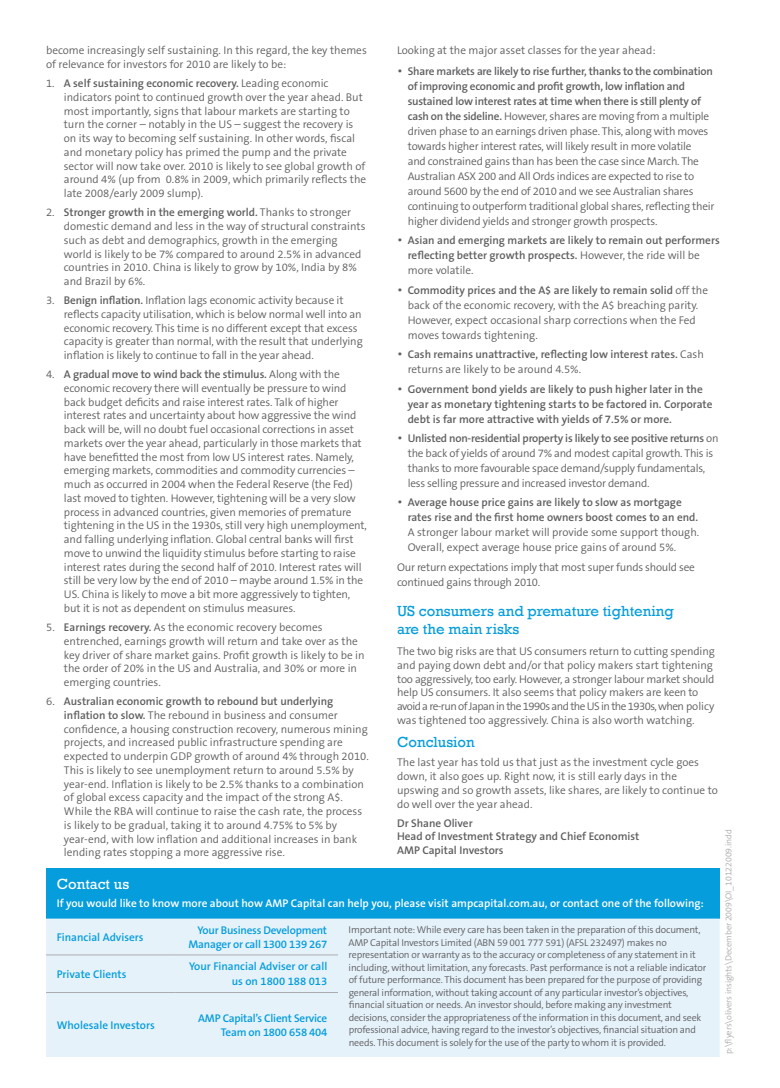
<style>
.page{position:relative;width:780px;height:1088px;background:#fff}
.page>*{position:absolute;margin:0;border:0;box-sizing:border-box;transform-origin:0 0}
.t1{font:15px/18px "Rockwell";color:#069ddc}
.t2{font:15px "Rockwell";color:#fff}
.t3{font:300 11.25px/13.8px "The Sans B4";letter-spacing:-.01em;color:#5f5f62}
.t4{font:600 11.25px/15px "The Sans B6";color:#5f5f62}
.t5{font:600 11.25px/15px "The Sans B6";letter-spacing:-.02em;color:#5f5f62}
.t6{font:600 11.25px/13.8px "The Sans B6";letter-spacing:-.015em;color:#069ddc;text-align:right}
.t7{font:600 11.25px "The Sans B6";color:#fff}
.t8{font:300 10px/12.5px "The Sans B4";letter-spacing:-.02em;color:#5f5f62}
.t9{font:300 8.75px "The Sans B4";letter-spacing:-.01em;color:#abacb0}
.s1{font-family:"The Sans B4";font-weight:300}
.s2{font-family:"The Sans B6";font-weight:600}
.s3{font-family:"The Sans B4";font-weight:300;font-size:13.75px}
</style>
<div class="page">
<div style="left:46px;top:868px;width:673px;height:50px;background:#069ddc"></div>
<div style="left:46px;top:918px;width:673px;height:139px;background:#e6f2fa"></div>
<hr style="left:46px;top:954px;width:129px;height:1px;background:#abacb0">
<hr style="left:175px;top:954px;width:163px;height:1px;background:#abacb0">
<hr style="left:46px;top:992px;width:129px;height:1px;background:#abacb0">
<hr style="left:175px;top:992px;width:163px;height:1px;background:#abacb0">
<p class="t3" style="left:46px;top:44px;width:322px">become increasingly self sustaining. In this regard, the key themes of relevance for investors for 2010 are likely to be:</p>
<p class="t4" style="left:46px;top:76px;width:284px"><span class="s1">1.</span> A self sustaining economic recovery. <span class="s1">Leading economic</span></p>
<p class="t3" style="left:64px;top:91px;width:304px">indicators point to continued growth over the year ahead. But most importantly, signs that labour markets are starting to turn the corner – notably in the US – suggest the recovery is on its way to becoming self sustaining. In other words, fiscal and monetary policy has primed the pump and the private sector will now take over. 2010 is likely to see global growth of around 4% (up from 0.8% in 2009, which primarily reflects the late 2008/early 2009 slump).</p>
<p class="t4" style="left:46px;top:205px;width:306px"><span class="s1">2.</span> Stronger growth in the emerging world. <span class="s1">Thanks to stronger</span></p>
<p class="t3" style="left:64px;top:220px;width:303px">domestic demand and less in the way of structural constraints such as debt and demographics, growth in the emerging world is likely to be 7% compared to around 2.5% in advanced countries in 2010. China is likely to grow by 10%, India by 8% and Brazil by 6%.</p>
<p class="t3" style="left:64px;top:294px;width:300px;text-indent:-18px">3. <span class="s2">Benign inflation.</span> Inflation lags economic activity because it reflects capacity utilisation, which is below normal well into an economic recovery. This time is no different except that excess capacity is greater than normal, with the result that underlying inflation is likely to continue to fall in the year ahead.</p>
<p class="t4" style="left:46px;top:367px;width:295px"><span class="s1">4.</span> A gradual move to wind back the stimulus. <span class="s1">Along with the</span></p>
<p class="t3" style="left:64px;top:382px;width:304px">economic recovery there will eventually be pressure to wind back budget deficits and raise interest rates. Talk of higher interest rates and uncertainty about how aggressive the wind back will be, will no doubt fuel occasional corrections in asset markets over the year ahead, particularly in those markets that have benefitted the most from low US interest rates. Namely, emerging markets, commodities and commodity currencies – much as occurred in 2004 when the Federal Reserve (the Fed) last moved to tighten. However, tightening will be a very slow process in advanced countries, given memories of premature tightening in the US in the 1930s, still very high unemployment, and falling underlying inflation. Global central banks will first move to unwind the liquidity stimulus before starting to raise interest rates during the second half of 2010. Interest rates will still be very low by the end of 2010 – maybe around 1.5% in the US. China is likely to move a bit more aggressively to tighten, but it is not as dependent on stimulus measures.</p>
<p class="t3" style="left:64px;top:621px;width:302px;text-indent:-18px">5. <span class="s2">Earnings recovery.</span> As the economic recovery becomes entrenched, earnings growth will return and take over as the key driver of share market gains. Profit growth is likely to be in the order of 20% in the US and Australia, and 30% or more in emerging countries.</p>
<p class="t4" style="left:46px;top:694px;width:288px"><span class="s1">6.</span> Australian economic growth to rebound but underlying</p>
<p class="t3" style="left:64px;top:708px;width:306px"><span class="s2">inflation to slow.</span> The rebound in business and consumer confidence, a housing construction recovery, numerous mining projects, and increased public infrastructure spending are expected to underpin GDP growth of around 4% through 2010.<br>This is likely to see unemployment return to around 5.5% by year-end. Inflation is likely to be 2.5% thanks to a combination of global excess capacity and the impact of the strong A$.<br>While the RBA will continue to raise the cash rate, the process is likely to be gradual, taking it to around 4.75% to 5% by year-end, with low inflation and additional increases in bank lending rates stopping a more aggressive rise.</p>
<p class="t3" style="left:397px;top:44px;width:260px">Looking at the major asset classes for the year ahead:</p>
<p class="t5" style="left:407px;top:64px;width:306px;text-indent:-11px"><span class="s3">•</span> Share markets are likely to rise further, thanks to the combination of improving economic and profit growth, low inflation and sustained low interest rates at time when there is still plenty of</p>
<p class="t3" style="left:407px;top:109px;width:308px;line-height:15px"><span class="s2">cash on the sideline.</span> However, shares are moving from a multiple driven phase to an earnings driven phase. This, along with moves towards higher interest rates, will likely result in more volatile<br>and constrained gains than has been the case since March. The Australian ASX 200 and All Ords indices are expected to rise to around 5600 by the end of 2010 and we see Australian shares continuing to outperform traditional global shares, reflecting their higher dividend yields and stronger growth prospects.</p>
<p class="t4" style="left:407px;top:233px;width:313px;text-indent:-11px"><span class="s3">•</span> Asian and emerging markets are likely to remain out performers reflecting better growth prospects. <span class="s1">However, the ride will be</span></p>
<p class="t3" style="left:407px;top:264px;width:67px">more volatile.</p>
<p class="t4" style="left:397px;top:283px;width:312px"><span class="s3">•</span> Commodity prices and the A$ are likely to remain solid <span class="s1">off the</span></p>
<p class="t3" style="left:407px;top:298px;width:292px;line-height:15px">back of the economic recovery, with the A$ breaching parity.<br>However, expect occasional sharp corrections when the Fed moves towards tightening.</p>
<p class="t4" style="left:397px;top:347px;width:308px"><span class="s3">•</span> Cash remains unattractive, reflecting low interest rates. <span class="s1">Cash</span></p>
<p class="t3" style="left:407px;top:363px;width:175px">returns are likely to be around 4.5%.</p>
<p class="t4" style="left:407px;top:382px;width:306px;text-indent:-11px"><span class="s3">•</span> Government bond yields are likely to push higher later in the year as monetary tightening starts to be factored in. Corporate debt is far more attractive with yields of 7.5% or more.</p>
<p class="t5" style="left:397px;top:431px;width:323px"><span class="s3">•</span> Unlisted non-residential property is likely to see positive returns <span class="s1">on</span></p>
<p class="t3" style="left:407px;top:446px;width:307px;line-height:15px">the back of yields of around 7% and modest capital growth. This is thanks to more favourable space demand/supply fundamentals, less selling pressure and increased investor demand.</p>
<p class="t4" style="left:407px;top:495px;width:292px;text-indent:-11px"><span class="s3">•</span> Average house price gains are likely to slow as mortgage rates rise and the first home owners boost comes to an end.</p>
<p class="t3" style="left:407px;top:525px;width:293px;line-height:15px">A stronger labour market will provide some support though.<br>Overall, expect average house price gains of around 5%.</p>
<p class="t3" style="left:397px;top:560px;width:299px;line-height:15px">Our return expectations imply that most super funds should see continued gains through 2010.</p>
<h1 class="t1" style="left:397px;top:602px;width:278px">US consumers and premature tightening are the main risks</h1>
<p class="t3" style="left:397px;top:645px;width:319px">The two big risks are that US consumers return to cutting spending and paying down debt and/or that policy makers start tightening too aggressively, too early. However, a stronger labour market should help US consumers. It also seems that policy makers are keen to avoid a re-run ofJapan in the 1990s and the US in the 1930s, when policy was tightened too aggressively. China is also worth watching.</p>
<h1 class="t1" style="left:397px;top:733px;width:79px">Conclusion</h1>
<p class="t3" style="left:397px;top:756px;width:322px">The last year has told us that just as the investment cycle goes down, it also goes up. Right now, it is still early days in the upswing and so growth assets, like shares, are likely to continue to do well over the year ahead.</p>
<p class="t4" style="left:397px;top:816px;width:244px;line-height:13.8px">Dr Shane Oliver<br>Head of Investment Strategy and Chief Economist<br>AMP Capital Investors</p>
<p class="t9" style="left:723px;top:1054px;width:226px;rotate:-90deg">p:\flyers\olivers insights\December 2009\OI_10122009.indd</p>
<h1 class="t2" style="left:57px;top:875px;width:74px">Contact us</h1>
<p class="t7" style="left:57px;top:898px;width:648px">If you would like to know more about how AMP Capital can help you, please visit ampcapital.com.au, or contact one of the following:</p>
<p class="t6" style="left:57px;top:931px;width:88px">Financial Advisers</p>
<p class="t6" style="left:188px;top:924px;width:140px">Your Business Development<br>Manager or call 1300 139 267</p>
<p class="t8" style="left:348px;top:924px;width:359px">Important note: While every care has been taken in the preparation ofthis document, AMP Capital Investors Limited (ABN 59 001 777 591) (AFSL 232497) makes no representation or warranty as to the accuracy or completeness of any statement in it including, without limitation, any forecasts. Past performance is not a reliable indicator of future performance. This document has been prepared for the purpose of providing general information, without taking account of any particular investor’s objectives, financial situation or needs. An investor should, before making any investment decisions, consider the appropriateness ofthe information in this document, and seek professional advice, having regard to the investor’s objectives, financial situation and needs. This document is solely for the use ofthe party to whom it is provided.</p>
<p class="t6" style="left:57px;top:967px;width:71px">Private Clients</p>
<p class="t6" style="left:189px;top:959px;width:140px;line-height:15px">Your Financial Adviser or call us on 1800 188 013</p>
<p class="t6" style="left:57px;top:1018px;width:100px">Wholesale Investors</p>
<p class="t6" style="left:198px;top:1012px;width:131px">AMP Capital’s Client Service<br>Team on 1800 658 404</p>
</div>
